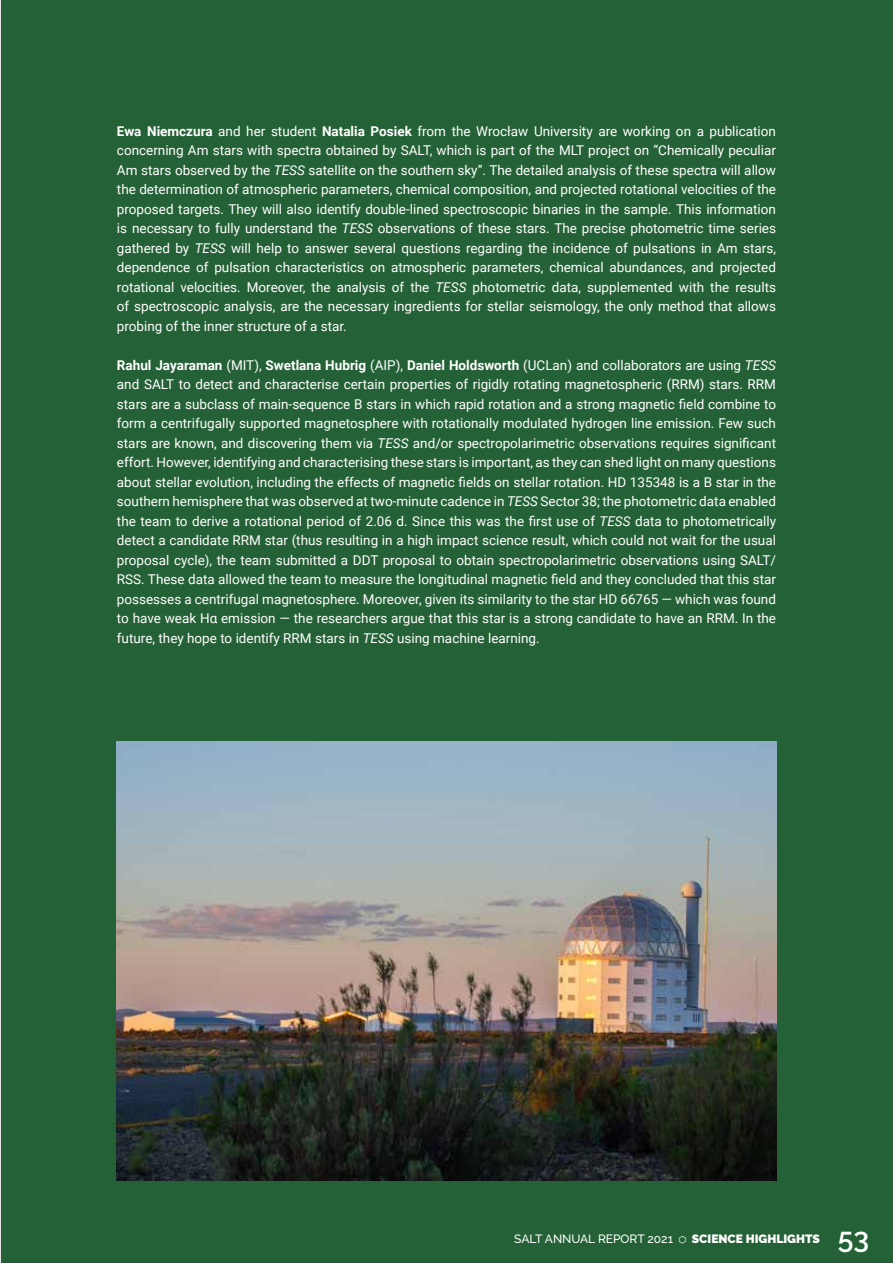
<style>
.page{position:relative;width:893px;height:1263px;background:#fff}
.page>*{position:absolute;margin:0;border:0;box-sizing:border-box;transform-origin:0 0}
.t1{font:600 28.5px "Raleway";color:#fff}
.t2{font:13.5px/19.5px "Roboto";color:#fff;text-align:justify}
.t3{font:500 12px "Raleway";color:#fff}
.s1{font-weight:700}
.s2{font-style:italic}
.s3{font-family:"STIX General";font-weight:400;font-size:9px}
.s4{font-weight:900}
</style>
<div class="page">
<div style="left:1px;top:0;width:892px;height:1263px;background:#256136"></div>
<img style="left:117px;top:741px;width:659px;height:439px">
<p class="t2" style="left:117px;top:121px;width:661px"><span class="s1">Ewa Niemczura</span> and her student <span class="s1">Natalia Posiek</span> from the Wrocław University are working on a publication concerning Am stars with spectra obtained by SALT, which is part of the MLT project on “Chemically peculiar Am stars observed by the <span class="s2">TESS</span> satellite on the southern sky”. The detailed analysis of these spectra will allow the determination of atmospheric parameters, chemical composition, and projected rotational velocities of the proposed targets. They will also identify double-lined spectroscopic binaries in the sample. This information is necessary to fully understand the <span class="s2">TESS</span> observations of these stars. The precise photometric time series gathered by <span class="s2">TESS</span> will help to answer several questions regarding the incidence of pulsations in Am stars, dependence of pulsation characteristics on atmospheric parameters, chemical abundances, and projected rotational velocities. Moreover, the analysis of the <span class="s2">TESS</span> photometric data, supplemented with the results of spectroscopic analysis, are the necessary ingredients for stellar seismology, the only method that allows probing of the inner structure of a star.</p>
<p class="t2" style="left:117px;top:355px;width:661px"><span class="s1">Rahul Jayaraman</span> (MIT), <span class="s1">Swetlana Hubrig</span> (AIP), <span class="s1">Daniel Holdsworth</span> (UCLan) and collaborators are using <span class="s2">TESS </span>and SALT to detect and characterise certain properties of rigidly rotating magnetospheric (RRM) stars. RRM stars are a subclass of main-sequence B stars in which rapid rotation and a strong magnetic field combine to form a centrifugally supported magnetosphere with rotationally modulated hydrogen line emission. Few such stars are known, and discovering them via <span class="s2">TESS</span> and/or spectropolarimetric observations requires significant effort. However, identifying and characterising these stars is important, as they can shed light on many questions about stellar evolution, including the effects of magnetic fields on stellar rotation. HD 135348 is a B star in the southern hemisphere that was observed at two-minute cadence in <span class="s2">TESS</span> Sector 38; the photometric data enabled the team to derive a rotational period of 2.06 d. Since this was the first use of <span class="s2">TESS</span> data to photometrically detect a candidate RRM star (thus resulting in a high impact science result, which could not wait for the usual proposal cycle), the team submitted a DDT proposal to obtain spectropolarimetric observations using SALT/ RSS. These data allowed the team to measure the longitudinal magnetic field and they concluded that this star possesses a centrifugal magnetosphere. Moreover, given its similarity to the star HD 66765 — which was found to have weak Hα emission — the researchers argue that this star is a strong candidate to have an RRM. In the future, they hope to identify RRM stars in <span class="s2">TESS</span> using machine learning.</p>
<p class="t3" style="left:514px;top:1232px;width:307px">SALT ANNUAL REPORT 2021 <span class="s3">⬡</span> <span class="s4">SCIENCE HIGHLIGHTS</span></p>
<h1 class="t1" style="left:838px;top:1221px;width:33px">53</h1>
</div>
